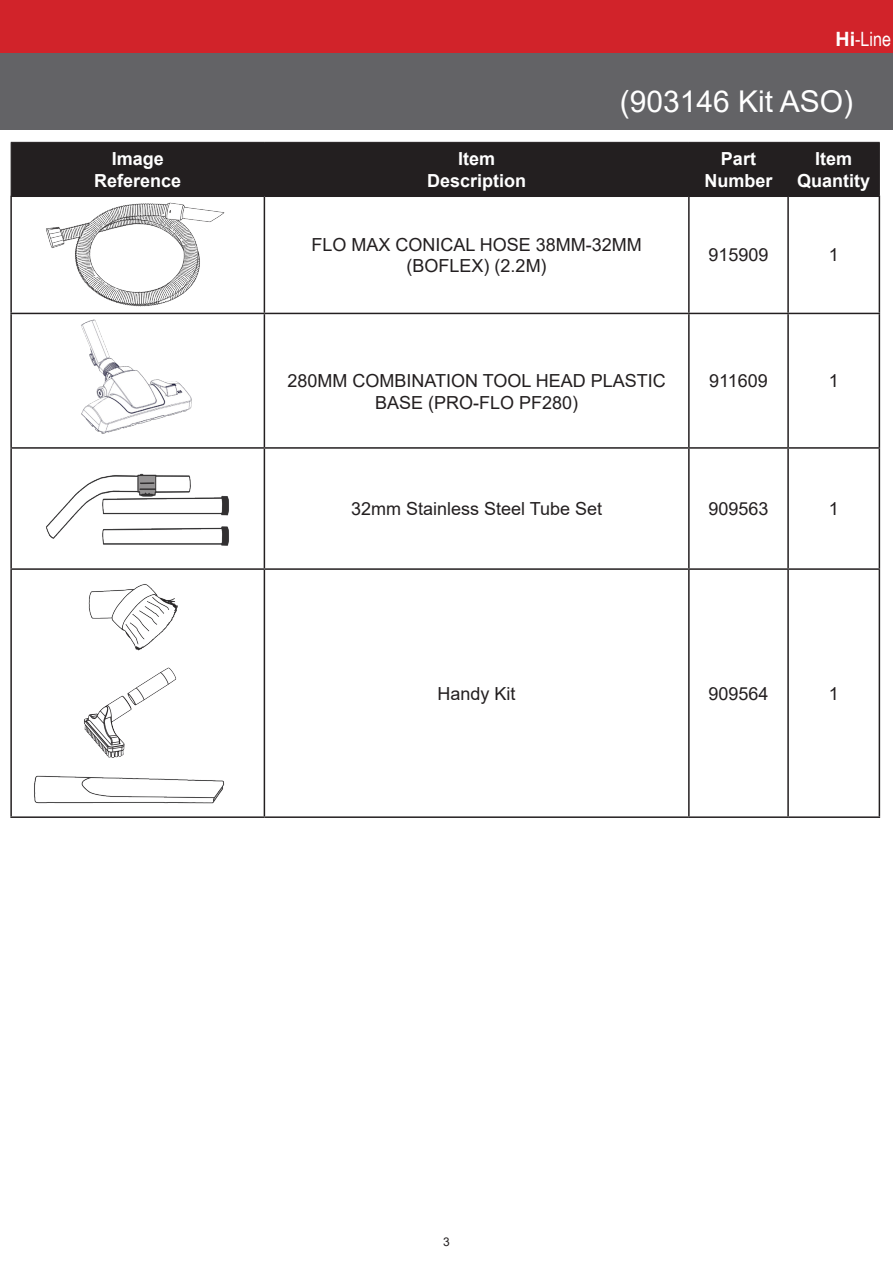
<style>
.page{position:relative;width:893px;height:1263px;background:#fff}
.page>*{position:absolute;margin:0;border:0;box-sizing:border-box;transform-origin:0 0}
.t1{font:30px "Arial";color:#fff}
.t2{font:19.65px "Arial Narrow";color:#fff}
.t3{font:18px/21.6px "Arial";color:#231f20;text-align:center}
.t4{font:700 18px "Arial";color:#fff}
.t5{font:12px "Arial";color:#231f20}
.s1{font-family:"Arial";font-weight:700}
</style>
<div class="page">
<div style="left:0;top:53px;width:893px;height:77px;background:#636366"></div>
<div style="left:12px;top:143px;width:867px;height:52px;background:#231f20"></div>
<hr style="left:11px;top:142px;width:253px;height:1px;background:#231f20">
<hr style="left:11px;top:143px;width:1px;height:52px;background:#231f20">
<hr style="left:264px;top:142px;width:425px;height:1px;background:#231f20">
<hr style="left:264px;top:143px;width:1px;height:52px;background:#231f20">
<hr style="left:689px;top:142px;width:99px;height:1px;background:#231f20">
<hr style="left:688px;top:143px;width:1px;height:52px;background:#231f20">
<hr style="left:788px;top:142px;width:92px;height:1px;background:#231f20">
<hr style="left:788px;top:143px;width:1px;height:52px;background:#231f20">
<hr style="left:879px;top:143px;width:1px;height:52px;background:#231f20">
<hr style="left:10px;top:195px;width:254px;height:2px;background:#231f20">
<hr style="left:10px;top:197px;width:2px;height:116px;background:#231f20">
<hr style="left:264px;top:195px;width:425px;height:2px;background:#231f20">
<hr style="left:264px;top:197px;width:1px;height:116px;background:#231f20">
<hr style="left:689px;top:195px;width:99px;height:2px;background:#231f20">
<hr style="left:688px;top:197px;width:2px;height:116px;background:#231f20">
<hr style="left:788px;top:195px;width:92px;height:2px;background:#231f20">
<hr style="left:787px;top:197px;width:2px;height:116px;background:#231f20">
<hr style="left:879px;top:197px;width:1px;height:116px;background:#231f20">
<hr style="left:10px;top:313px;width:254px;height:1px;background:#231f20">
<hr style="left:10px;top:314px;width:2px;height:133px;background:#231f20">
<hr style="left:264px;top:313px;width:425px;height:1px;background:#231f20">
<hr style="left:264px;top:314px;width:1px;height:133px;background:#231f20">
<hr style="left:689px;top:313px;width:99px;height:1px;background:#231f20">
<hr style="left:688px;top:314px;width:2px;height:133px;background:#231f20">
<hr style="left:788px;top:313px;width:92px;height:1px;background:#231f20">
<hr style="left:787px;top:314px;width:2px;height:133px;background:#231f20">
<hr style="left:879px;top:314px;width:1px;height:133px;background:#231f20">
<hr style="left:10px;top:447px;width:254px;height:2px;background:#231f20">
<hr style="left:10px;top:449px;width:2px;height:119px;background:#231f20">
<hr style="left:264px;top:447px;width:425px;height:2px;background:#231f20">
<hr style="left:264px;top:449px;width:1px;height:119px;background:#231f20">
<hr style="left:689px;top:447px;width:99px;height:2px;background:#231f20">
<hr style="left:688px;top:449px;width:2px;height:119px;background:#231f20">
<hr style="left:788px;top:447px;width:92px;height:2px;background:#231f20">
<hr style="left:787px;top:449px;width:2px;height:119px;background:#231f20">
<hr style="left:879px;top:449px;width:1px;height:119px;background:#231f20">
<hr style="left:10px;top:568px;width:254px;height:2px;background:#231f20">
<hr style="left:10px;top:570px;width:2px;height:246px;background:#231f20">
<hr style="left:264px;top:568px;width:425px;height:2px;background:#231f20">
<hr style="left:264px;top:570px;width:1px;height:246px;background:#231f20">
<hr style="left:689px;top:568px;width:99px;height:2px;background:#231f20">
<hr style="left:688px;top:570px;width:2px;height:246px;background:#231f20">
<hr style="left:788px;top:568px;width:92px;height:2px;background:#231f20">
<hr style="left:787px;top:570px;width:2px;height:246px;background:#231f20">
<hr style="left:879px;top:570px;width:1px;height:246px;background:#231f20">
<hr style="left:10px;top:816px;width:254px;height:2px;background:#231f20">
<hr style="left:264px;top:816px;width:425px;height:2px;background:#231f20">
<hr style="left:689px;top:816px;width:99px;height:2px;background:#231f20">
<hr style="left:788px;top:816px;width:92px;height:2px;background:#231f20">
<img style="left:88px;top:584px;width:89px;height:66px">
<img style="left:84px;top:667px;width:93px;height:91px">
<img style="left:34px;top:776px;width:191px;height:28px">
<img style="left:46px;top:203px;width:178px;height:104px">
<img style="left:46px;top:474px;width:183px;height:72px">
<div style="left:0;top:0;width:893px;height:53px;background:#d1232a"></div>
<img style="left:81px;top:319px;width:111px;height:115px">
<p class="t4" style="left:112px;top:146px;width:54px">Image</p>
<p class="t4" style="left:94px;top:168px;width:89px">Reference</p>
<p class="t2" style="left:835px;top:25px;width:57px"><span class="s1">Hi</span>-Line</p>
<p class="t4" style="left:458px;top:146px;width:39px">Item</p>
<p class="t4" style="left:427px;top:168px;width:101px">Description</p>
<p class="t1" style="left:620px;top:81px;width:235px">(903146 Kit ASO)</p>
<p class="t4" style="left:721px;top:146px;width:37px">Part</p>
<p class="t4" style="left:704px;top:168px;width:70px">Number</p>
<p class="t4" style="left:815px;top:146px;width:39px">Item</p>
<p class="t4" style="left:797px;top:168px;width:75px">Quantity</p>
<p class="t3" style="left:311px;top:233px;width:332px">FLO MAX CONICAL HOSE 38MM-32MM</p>
<p class="t3" style="left:407px;top:255px;width:142px">(BOFLEX) (2.2M)</p>
<p class="t3" style="left:708px;top:244px;width:62px">915909</p>
<p class="t3" style="left:829px;top:244px;width:12px">1</p>
<p class="t3" style="left:287px;top:370px;width:380px">280MM COMBINATION TOOL HEAD PLASTIC<br>BASE (PRO-FLO PF280)</p>
<p class="t3" style="left:709px;top:370px;width:60px">911609</p>
<p class="t3" style="left:829px;top:370px;width:12px">1</p>
<p class="t3" style="left:351px;top:498px;width:253px">32mm Stainless Steel Tube Set</p>
<p class="t3" style="left:708px;top:498px;width:62px">909563</p>
<p class="t3" style="left:829px;top:498px;width:12px">1</p>
<p class="t3" style="left:438px;top:682px;width:80px">Handy Kit</p>
<p class="t3" style="left:708px;top:682px;width:62px">909564</p>
<p class="t3" style="left:829px;top:682px;width:12px">1</p>
<p class="t5" style="left:443px;top:1233px;width:8px">3</p>
</div>
